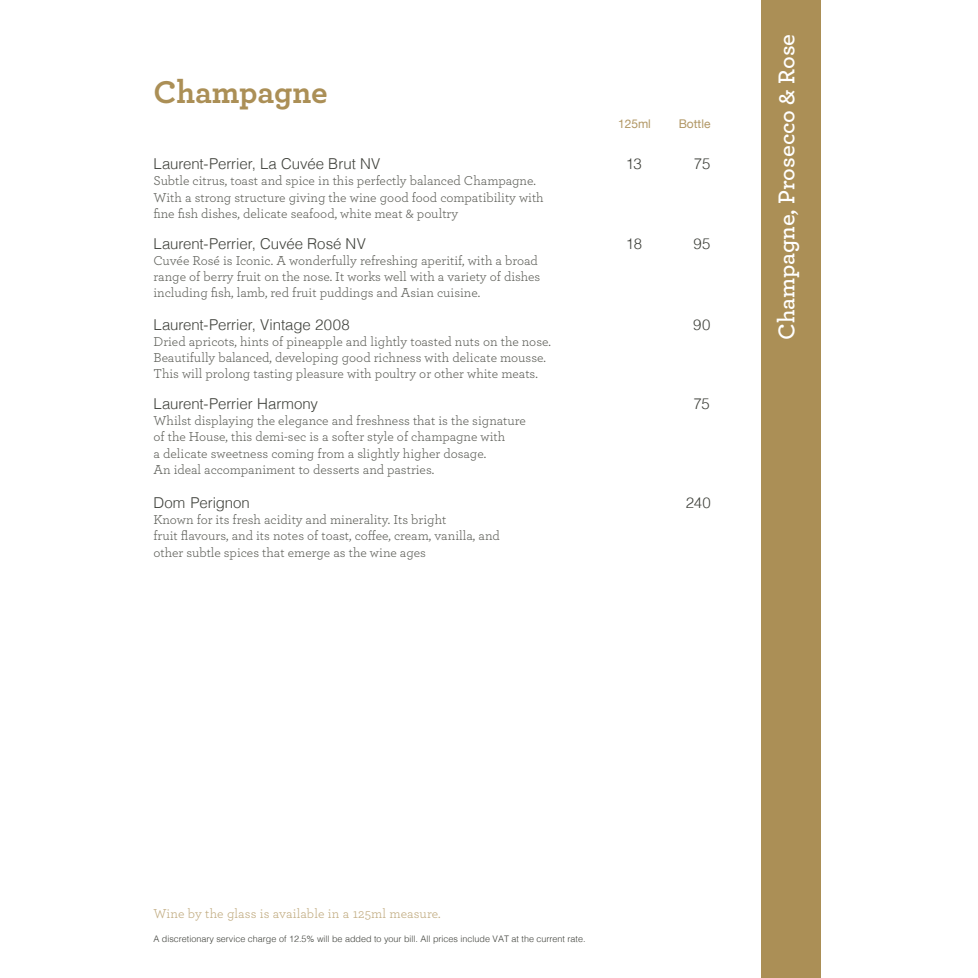
<style>
.page{position:relative;width:978px;height:978px;background:#fff}
.page>*{position:absolute;margin:0;border:0;box-sizing:border-box;transform-origin:0 0}
.t1{font:700 33px "Archer";letter-spacing:-.005em;color:#ab8f56}
.SubHeader{font:600 24px "Archer";letter-spacing:-.005em;color:#fff}
.Wine_name{font:300 15px "Helvetica";letter-spacing:-.005em;color:#40423c}
.NEW_DESCRIPTION{font:13.5px/16.2px "Archer";color:#5e5f59}
.Cocktail_Desc{font:13.5px "Archer";color:#c0aa7f}
.SubHeader-2{font:12px "Helvetica Neue";color:#b19765}
.Cocktail_Name{font:300 9px "Helvetica";color:#40423c}
</style>
<div class="page">
<div style="left:761px;top:0;width:60px;height:978px;background:#ab8f56"></div>
<p class="t1" style="left:153px;top:66px;width:176px">Champagne</p>
<p class="SubHeader-2" style="left:618px;top:115px;width:34px">125ml</p>
<p class="SubHeader-2" style="left:679px;top:115px;width:33px">Bottle</p>
<p class="Wine_name" style="left:153px;top:151px;width:228px">Laurent-Perrier, La Cuvée Brut NV</p>
<p class="Wine_name" style="left:626px;top:151px;width:18px">13</p>
<p class="Wine_name" style="left:694px;top:151px;width:18px">75</p>
<p class="NEW_DESCRIPTION" style="left:153px;top:172px;width:384px">Subtle citrus, toast and spice in this perfectly balanced Champagne.</p>
<p class="NEW_DESCRIPTION" style="left:153px;top:188px;width:392px">With a strong structure giving the wine good food compatibility with</p>
<p class="NEW_DESCRIPTION" style="left:153px;top:205px;width:306px">fine fish dishes, delicate seafood, white meat &amp; poultry</p>
<p class="Wine_name" style="left:153px;top:230px;width:214px">Laurent-Perrier, Cuvée Rosé NV</p>
<p class="Wine_name" style="left:626px;top:230px;width:18px">18</p>
<p class="Wine_name" style="left:693px;top:230px;width:19px">95</p>
<p class="NEW_DESCRIPTION" style="left:153px;top:251px;width:388px">Cuvée Rosé is Iconic. A wonderfully refreshing aperitif, with a broad range of berry fruit on the nose. It works well with a variety of dishes including fish, lamb, red fruit puddings and Asian cuisine.</p>
<p class="Wine_name" style="left:153px;top:312px;width:198px">Laurent-Perrier, Vintage 2008</p>
<p class="Wine_name" style="left:693px;top:312px;width:19px">90</p>
<p class="NEW_DESCRIPTION" style="left:153px;top:333px;width:399px">Dried apricots, hints of pineapple and lightly toasted nuts on the nose.<br>Beautifully balanced, developing good richness with delicate mousse.<br>This will prolong tasting pleasure with poultry or other white meats.</p>
<p class="Wine_name" style="left:153px;top:391px;width:166px">Laurent-Perrier Harmony</p>
<p class="Wine_name" style="left:693px;top:391px;width:18px">75</p>
<p class="NEW_DESCRIPTION" style="left:153px;top:412px;width:374px">Whilst displaying the elegance and freshness that is the signature of the House, this demi-sec is a softer style of champagne with<br>a delicate sweetness coming from a slightly higher dosage.<br>An ideal accompaniment to desserts and pastries.</p>
<p class="Wine_name" style="left:153px;top:490px;width:98px">Dom Perignon</p>
<p class="Wine_name" style="left:686px;top:490px;width:26px">240</p>
<p class="NEW_DESCRIPTION" style="left:153px;top:511px;width:348px">Known for its fresh acidity and minerality. Its bright<br>fruit flavours, and its notes of toast, coffee, cream, vanilla, and other subtle spices that emerge as the wine ages</p>
<p class="SubHeader" style="left:769px;top:340px;width:307px;rotate:-90deg">Champagne, Prosecco &amp; Rose</p>
<p class="Cocktail_Desc" style="left:153px;top:904px;width:289px">Wine by the glass is available in a 125ml measure.</p>
<p class="Cocktail_Name" style="left:153px;top:931px;width:434px">A discretionary service charge of 12.5% will be added to your bill. All prices include VAT at the current rate.</p>
</div>
